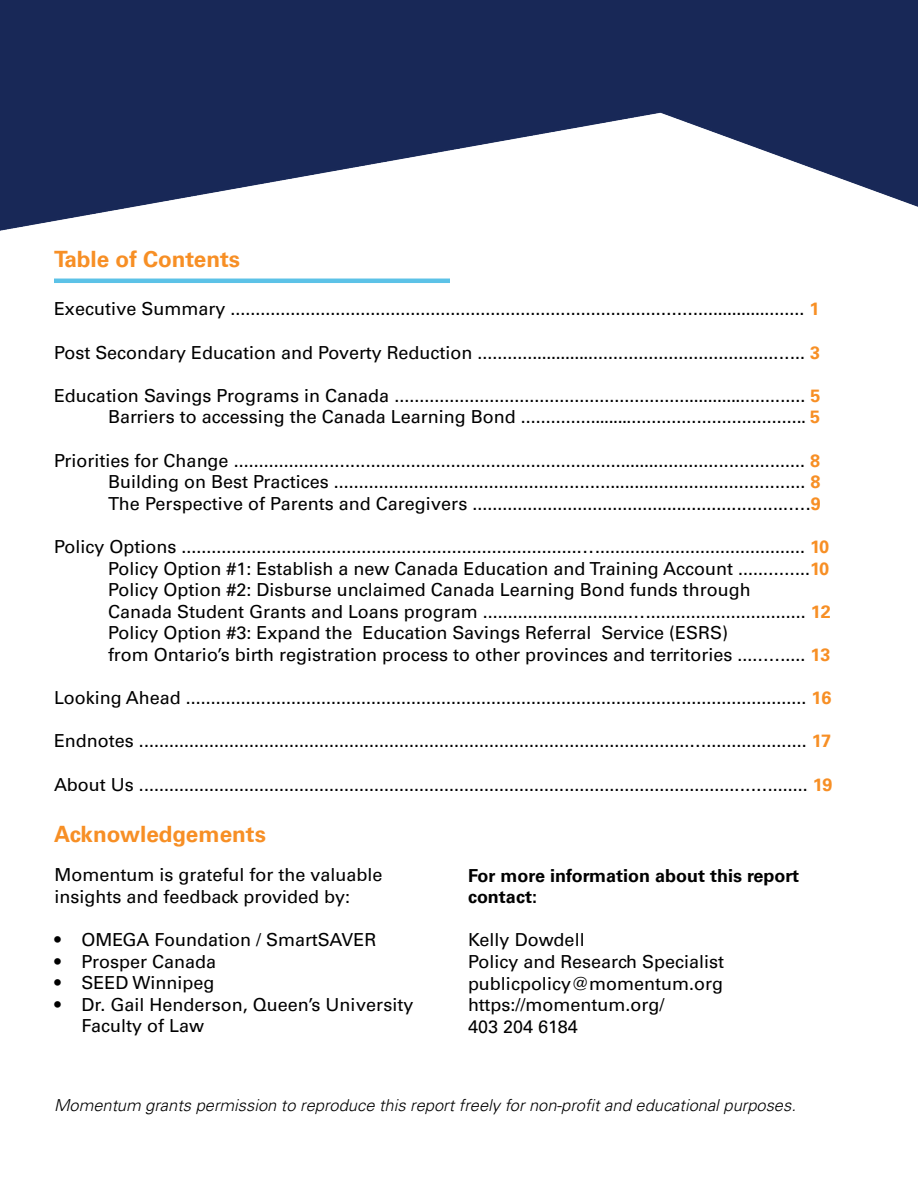
<style>
.page{position:relative;width:918px;height:1188px;background:#fff}
.page>*{position:absolute;margin:0;border:0;box-sizing:border-box;transform-origin:0 0}
.t1{font:700 22.5px "Univers LT Pro 65";color:#f78f25}
.t2{font:18px/21.6px "Univers LT Pro 55 Roman";color:#000}
.t3{font:700 18px/21.6px "Univers LT Pro 65";color:#000}
.t4{font:italic 300 16.5px "Univers LT Pro 45";color:#000}
.s1{font-family:"Univers LT Pro 65";font-weight:700;color:#f78f25}
</style>
<div class="page">
<img style="left:0;top:0;width:918px;height:230px">
<hr style="left:54px;top:279px;width:396px;height:4px;background:#5cc2e7">
<p class="t1" style="left:54px;top:243px;width:188px">Table of Contents</p>
<p class="t2" style="left:54px;top:297px;width:767px">Executive Summary ................................................................................................................... <span class="s1">1</span></p>
<p class="t2" style="left:54px;top:341px;width:768px">Post Secondary Education and Poverty Reduction .................................................................. <span class="s1">3</span></p>
<p class="t2" style="left:54px;top:384px;width:768px;text-align:right">Education Savings Programs in Canada ................................................................................... <span class="s1">5<br></span>Barriers to accessing the Canada Learning Bond .......................................................... <span class="s1">5</span></p>
<p class="t2" style="left:108px;top:449px;width:714px;text-align:justify;text-indent:-54px">Priorities for Change .................................................................................................................. <span class="s1">8<br></span>Building on Best Practices .............................................................................................. <span class="s1">8<br></span>The Perspective of Parents and Caregivers ...................................................................<span class="s1">9</span></p>
<p class="t2" style="left:108px;top:535px;width:724px;text-indent:-54px">Policy Options ............................................................................................................................ <span class="s1">10<br></span>Policy Option #1: Establish a new Canada Education and Training Account ..............<span class="s1">10<br></span>Policy Option #2: Disburse unclaimed Canada Learning Bond funds through<br>Canada Student Grants and Loans program ................................................................ <span class="s1">12<br></span>Policy Option #3: Expand the Education Savings Referral Service (ESRS)<br>from Ontario’s birth registration process to other provinces and territories ............. <span class="s1">13</span></p>
<p class="t2" style="left:54px;top:686px;width:779px">Looking Ahead ............................................................................................................................ <span class="s1">16</span></p>
<p class="t2" style="left:54px;top:729px;width:779px">Endnotes ..................................................................................................................................... <span class="s1">17</span></p>
<p class="t2" style="left:54px;top:773px;width:780px">About Us ..................................................................................................................................... <span class="s1">19</span></p>
<p class="t1" style="left:54px;top:819px;width:213px">Acknowledgements</p>
<p class="t2" style="left:54px;top:863px;width:330px">Momentum is grateful for the valuable insights and feedback provided by:</p>
<p class="t2" style="left:54px;top:928px;width:324px">• OMEGA Foundation / SmartSAVER</p>
<p class="t2" style="left:54px;top:950px;width:163px">• Prosper Canada</p>
<p class="t2" style="left:54px;top:971px;width:162px">• SEED Winnipeg</p>
<p class="t2" style="left:81px;top:993px;width:334px;text-indent:-27px">• Dr. Gail Henderson, Queen’s University<br>Faculty of Law</p>
<p class="t3" style="left:468px;top:864px;width:333px">For more information about this report contact:</p>
<p class="t2" style="left:468px;top:928px;width:258px">Kelly Dowdell<br>Policy and Research Specialist publicpolicy@momentum.org https://momentum.org/<br>403 204 6184</p>
<p class="t4" style="left:54px;top:1095px;width:743px">Momentum grants permission to reproduce this report freely for non-profit and educational purposes.</p>
</div>
